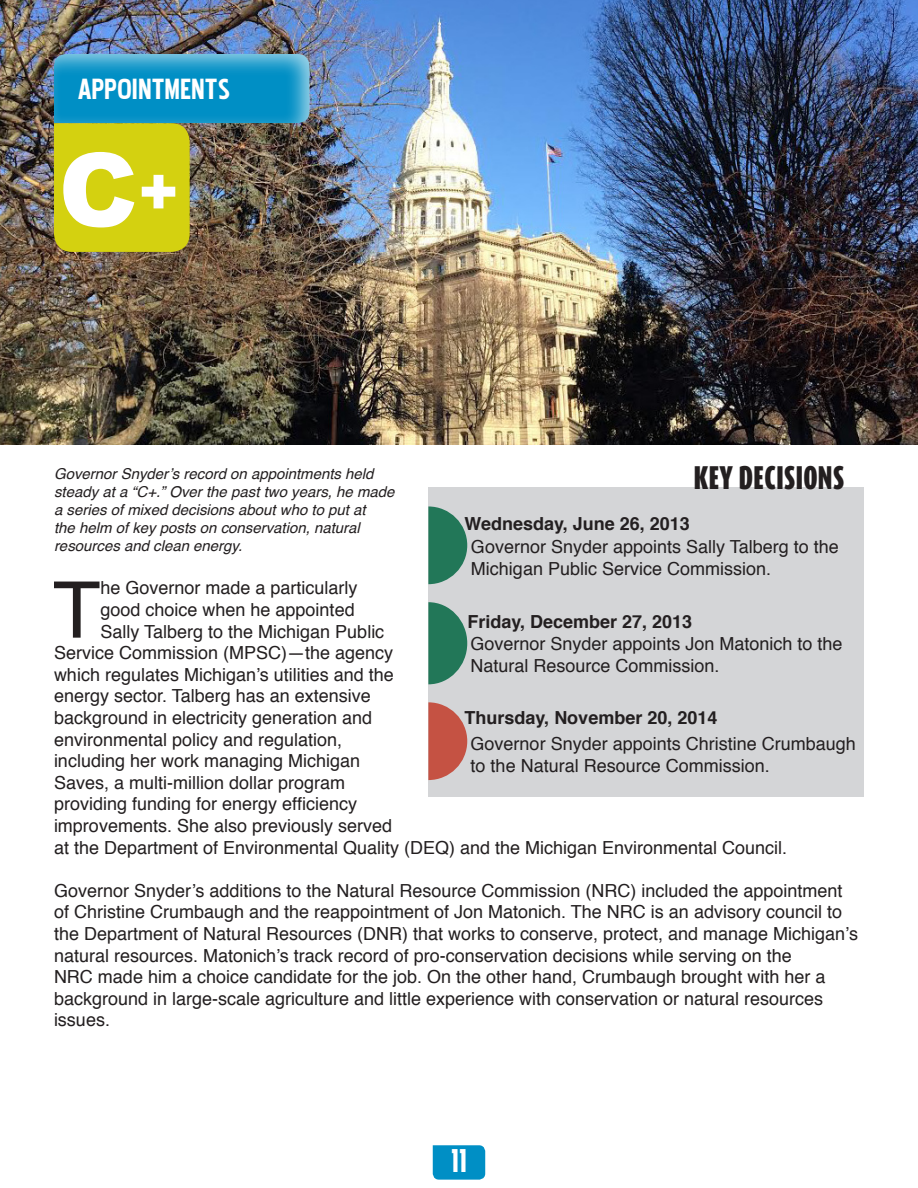
<style>
.page{position:relative;width:918px;height:1188px;background:#fff}
.page>*{position:absolute;margin:0;border:0;box-sizing:border-box;transform-origin:0 0}
.t1{font:900 102px "Arial";color:#fff}
.t2{font:78.3px "Helvetica";color:#231f20}
.t3{font:40.8px "Pakenham";color:#fff}
.t4{font:36.15px "Pakenham";color:#fff}
.t5{font:900 27px "Dax Compact";letter-spacing:.015em;color:#231f20}
.t6{font:18px/21.6px "Helvetica";color:#231f20}
.t7{font:700 18px "Helvetica";color:#231f20}
.t8{font:italic 15px/18px "Helvetica";color:#231f20}
.s1{font-size:63px}
</style>
<div class="page">
<img style="left:0;top:0;width:918px;height:445px">
<div style="left:433px;top:1145px;width:52px;height:35px;background:#008fc5"></div>
<svg style="left:52px;top:52px;width:258px;height:72px"></svg>
<img style="left:54px;top:54px;width:256px;height:198px">
<div style="left:59px;top:153px;width:120px;height:73px;background:#d4d110"></div>
<div style="left:428px;top:488px;width:436px;height:309px;background:#d4d5d7"></div>
<svg style="left:428px;top:702px;width:39px;height:78px"></svg>
<svg style="left:428px;top:602px;width:39px;height:82px"></svg>
<svg style="left:428px;top:506px;width:39px;height:78px"></svg>
<h3 class="t4" style="left:78px;top:66px;width:153px">APPOINTMENTS</h3>
<h1 class="t1" style="left:58px;top:131px;width:122px">C<span class="s1">+</span></h1>
<h3 class="t5" style="left:694px;top:466px;width:152px">KEY DECISIONS</h3>
<p class="t8" style="left:54px;top:465px;width:342px">Governor Snyder’s record on appointments held steady at a “C+.” Over the past two years, he made a series of mixed decisions about who to put at<br>the helm of key posts on conservation, natural resources and clean energy.</p>
<h2 class="t2" style="left:53px;top:580px;width:49px">T</h2>
<p class="t6" style="left:101px;top:579px;width:259px">he Governor made a particularly</p>
<p class="t7" style="left:464px;top:509px;width:227px">Wednesday, June 26, 2013</p>
<p class="t6" style="left:471px;top:538px;width:369px">Governor Snyder appoints Sally Talberg to the<br>Michigan Public Service Commission.</p>
<p class="t6" style="left:101px;top:601px;width:256px">good choice when he appointed</p>
<p class="t6" style="left:101px;top:622px;width:285px">Sally Talberg to the Michigan Public</p>
<p class="t6" style="left:54px;top:643px;width:341px">Service Commission (MPSC)—the agency</p>
<p class="t6" style="left:54px;top:664px;width:341px">which regulates Michigan’s utilities and the</p>
<p class="t6" style="left:54px;top:687px;width:318px">energy sector. Talberg has an extensive</p>
<p class="t6" style="left:54px;top:709px;width:320px">background in electricity generation and</p>
<p class="t6" style="left:54px;top:730px;width:290px">environmental policy and regulation,</p>
<p class="t6" style="left:54px;top:752px;width:308px">including her work managing Michigan</p>
<p class="t6" style="left:54px;top:773px;width:293px">Saves, a multi-million dollar program</p>
<p class="t6" style="left:54px;top:794px;width:305px">providing funding for energy ef昀椀ciency</p>
<p class="t6" style="left:54px;top:817px;width:340px">improvements. She also previously served</p>
<p class="t6" style="left:54px;top:837px;width:735px">at the Department of Environmental Quality (DEQ) and the Michigan Environmental Council.</p>
<p class="t6" style="left:54px;top:880px;width:806px">Governor Snyder’s additions to the Natural Resource Commission (NRC) included the appointment of Christine Crumbaugh and the reappointment of Jon Matonich. The NRC is an advisory council to the Department of Natural Resources (DNR) that works to conserve, protect, and manage Michigan’s natural resources. Matonich’s track record of pro-conservation decisions while serving on the<br>NRC made him a choice candidate for the job. On the other hand, Crumbaugh brought with her a background in large-scale agriculture and little experience with conservation or natural resources issues.</p>
<p class="t7" style="left:467px;top:615px;width:226px">Friday, December 27, 2013</p>
<p class="t6" style="left:470px;top:634px;width:374px">Governor Snyder appoints Jon Matonich to the<br>Natural Resource Commission.</p>
<p class="t7" style="left:465px;top:711px;width:254px">Thursday, November 20, 2014</p>
<p class="t6" style="left:471px;top:735px;width:387px">Governor Snyder appoints Christine Crumbaugh to the Natural Resource Commission.</p>
<h3 class="t3" style="left:451px;top:1134px;width:17px">11</h3>
</div>
